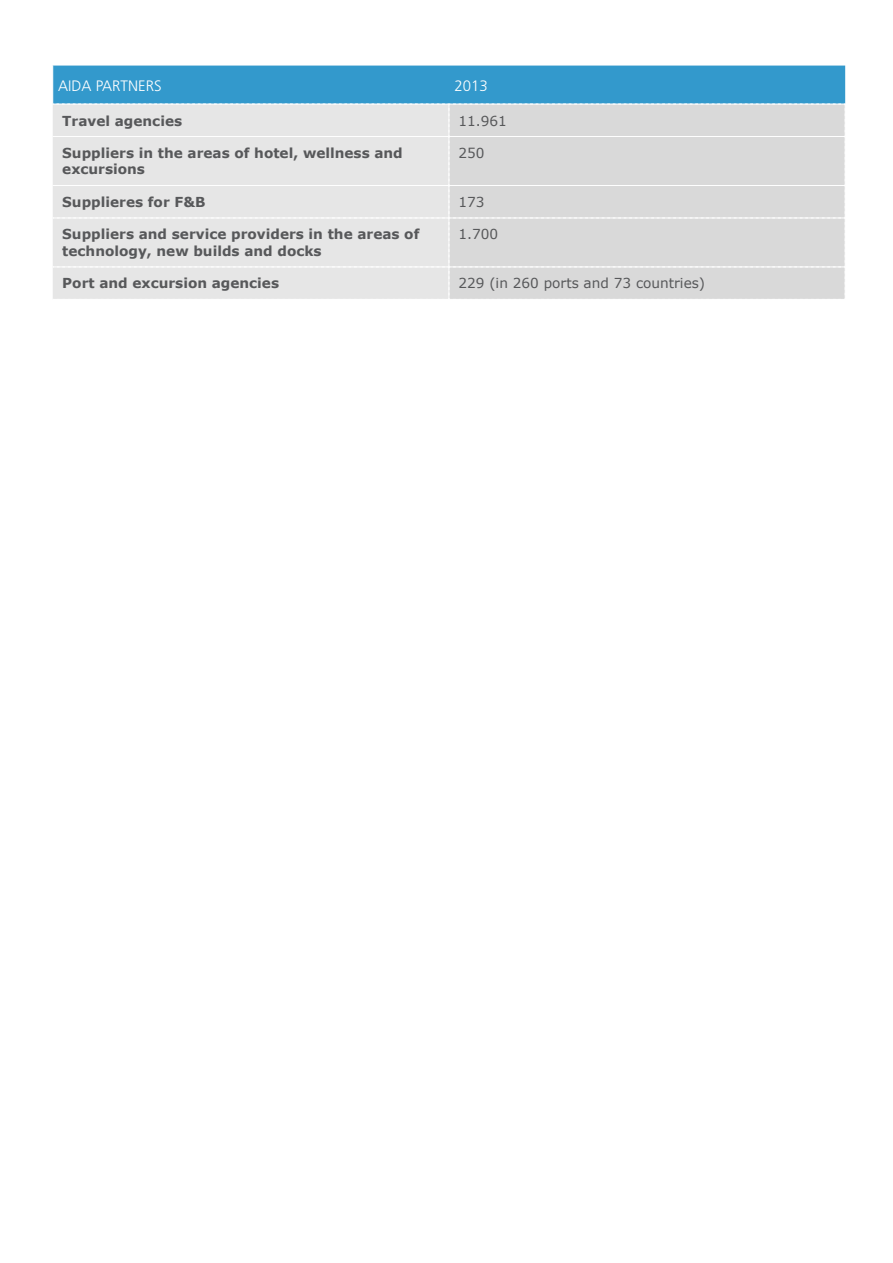
<style>
.page{position:relative;width:893px;height:1263px;background:#fff}
.page>*{position:absolute;margin:0;border:0;box-sizing:border-box;transform-origin:0 0}
.t1{font:300 15.15px "Frutiger";color:#fff}
.t2{font:700 13.8px/16.5px "Verdana";color:#57585a}
.t3{font:13.8px "Verdana";color:#57585a}
</style>
<div class="page">
<svg style="left:52px;top:66px;width:794px;height:233px;background:#c4d5dd"></svg>
<p class="t1" style="left:58px;top:77px;width:105px">AIDA PARTNERS</p>
<p class="t1" style="left:454px;top:77px;width:35px">2013</p>
<p class="t2" style="left:62px;top:112px;width:121px">Travel agencies</p>
<p class="t3" style="left:458px;top:111px;width:50px">11.961</p>
<p class="t2" style="left:62px;top:144px;width:342px">Suppliers in the areas of hotel, wellness and excursions</p>
<p class="t3" style="left:458px;top:143px;width:28px">250</p>
<p class="t2" style="left:62px;top:193px;width:145px">Supplieres for F&amp;B</p>
<p class="t3" style="left:458px;top:192px;width:28px">173</p>
<p class="t2" style="left:62px;top:226px;width:359px">Suppliers and service providers in the areas of technology, new builds and docks</p>
<p class="t3" style="left:458px;top:225px;width:41px">1.700</p>
<p class="t2" style="left:62px;top:275px;width:218px">Port and excursion agencies</p>
<p class="t3" style="left:458px;top:274px;width:248px">229 (in 260 ports and 73 countries)</p>
</div>
